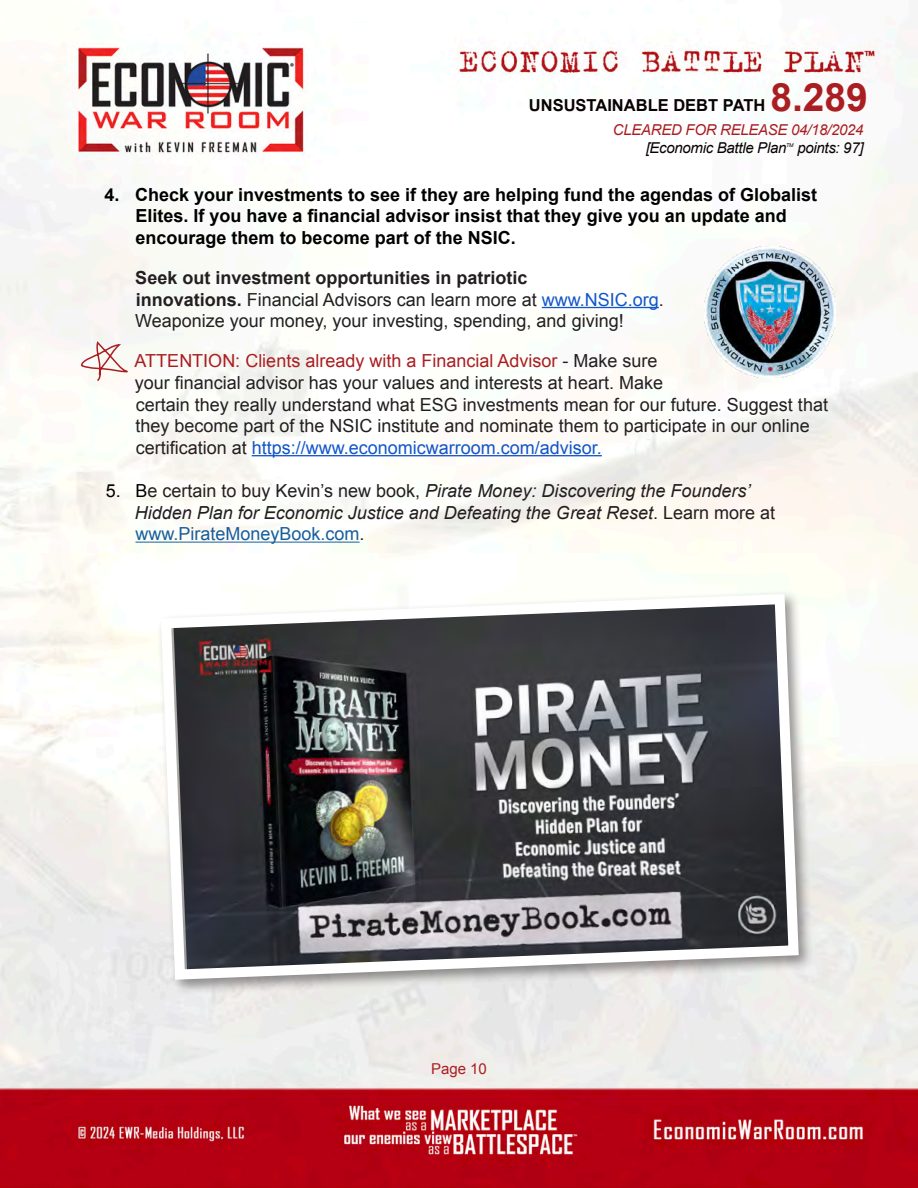
<style>
.page{position:relative;width:918px;height:1188px;background:#fff}
.page>*{position:absolute;margin:0;border:0;box-sizing:border-box;transform-origin:0 0}
.t1{font:700 39px "Arial";color:#aa1e21}
.t2{font:18px/21.6px "Arial";color:#231f20}
.t3{font:700 18px/21.6px "Arial";color:#000}
.t4{font:italic 18px/21.6px "Arial";color:#231f20}
.t5{font:700 16.5px "Arial";color:#080302}
.t6{font:italic 15px "Arial";letter-spacing:-.02em;color:#080302}
.t7{font:italic 15px "Arial";letter-spacing:-.02em;color:#aa1e21}
.t8{font:15px "Arial";color:#aa1e21}
.t9{font:italic 5.25px "Arial";color:#080302}
.s1{font-weight:700}
.s2{color:#15c}
.s3{color:#aa1e21}
.s4{font-style:normal;color:#000}
.s5{font-style:normal}
.s6{font-style:normal;color:#175d9e}
</style>
<div class="page">
<img style="left:0;top:5px;width:918px;height:1183px">
<hr style="left:542px;top:307px;width:117px;height:1px;background:#15c">
<hr style="left:252px;top:455px;width:350px;height:1px;background:#15c">
<hr style="left:136px;top:542px;width:224px;height:1px;background:#175d9e">
<svg style="left:80px;top:340px;width:59px;height:43px"></svg>
<img style="left:704px;top:246px;width:131px;height:132px">
<div style="left:157px;top:590px;width:658px;height:406px;background:#231f20;opacity:.48"></div>
<svg style="left:156px;top:589px;width:648px;height:396px;background:#6e6e70"></svg>
<h1 class="t1" style="left:770px;top:72px;width:99px">8.289</h1>
<p class="t7" style="left:613px;top:120px;width:252px">CLEARED FOR RELEASE 04/18/2024</p>
<p class="t6" style="left:646px;top:138px;width:142px">[Economic Battle Plan</p>
<p class="t9" style="left:786px;top:141px;width:9px">TM</p>
<p class="t6" style="left:797px;top:138px;width:68px">points: 97]</p>
<p class="t5" style="left:529px;top:94px;width:238px">UNSUSTAINABLE DEBT PATH</p>
<p class="t3" style="left:136px;top:184px;width:683px;text-indent:-31px">4. Check your investments to see if they are helping fund the agendas of Globalist<br>Elites. If you have a financial advisor insist that they give you an update and encourage them to become part of the NSIC.</p>
<p class="t2" style="left:135px;top:267px;width:530px"><span class="s1">Seek out investment opportunities in patriotic<br>innovations.</span> Financial Advisors can learn more at <span class="s2">www.NSIC.org</span>.<br>Weaponize your money, your investing, spending, and giving!</p>
<p class="t2" style="left:135px;top:350px;width:695px"><span class="s3">ATTENTION: Clients already with a Financial Advisor</span> - Make sure<br>your financial advisor has your values and interests at heart. Make<br>certain they really understand what ESG investments mean for our future. Suggest that they become part of the NSIC institute and nominate them to participate in our online certification at <span class="s2">https://www.economicwarroom.com/advisor.</span></p>
<p class="t4" style="left:135px;top:480px;width:642px;text-indent:-29px"><span class="s4">5. B</span><span class="s5">e certain to buy Kevin’s new book,</span> Pirate Money: Discovering the Founders’<br>Hidden Plan for Economic Justice and Defeating the Great Reset<span class="s5">. Learn more at </span><span class="s6">www.PirateMoneyBook.com</span><span class="s5">.</span></p>
<p class="t8" style="left:431px;top:1059px;width:57px">Page 10</p>
</div>
